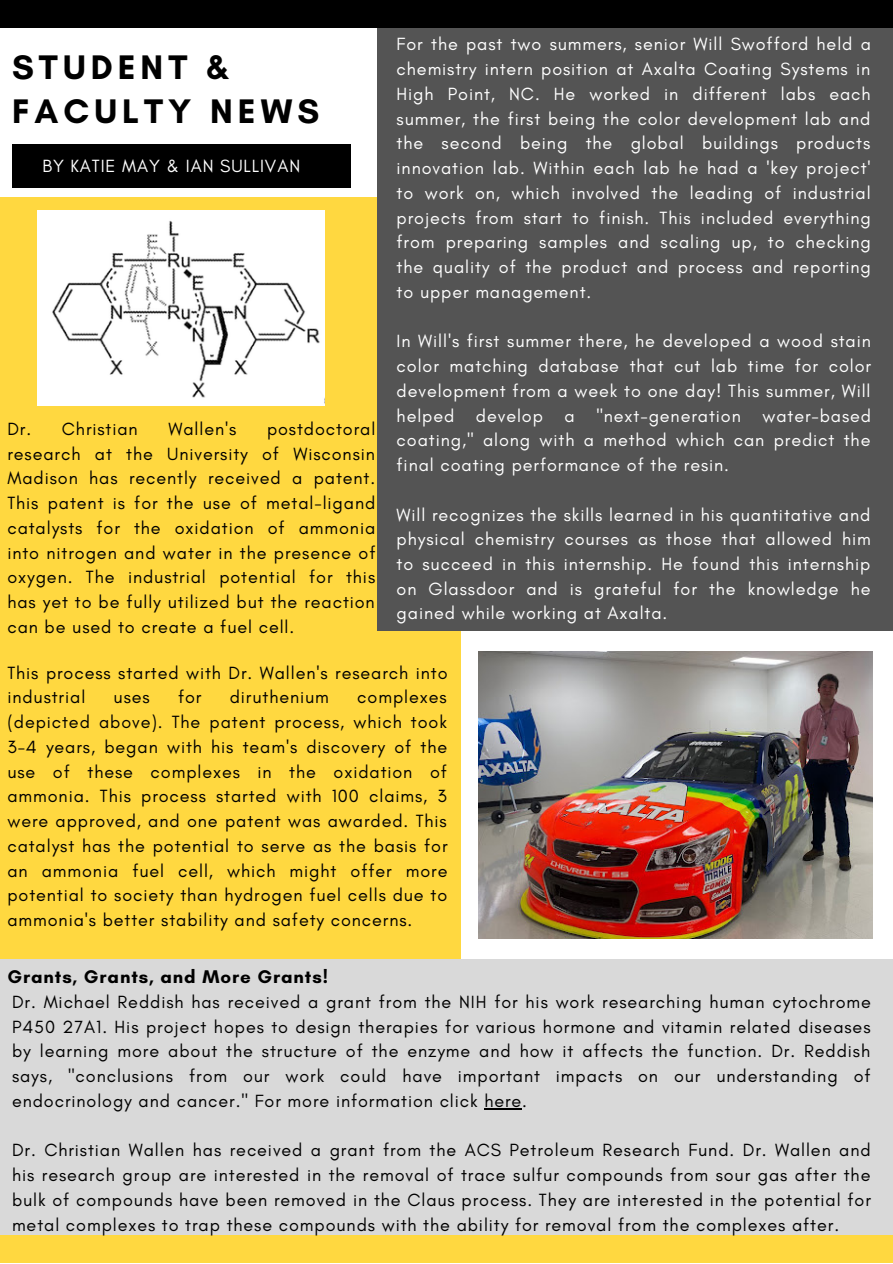
<style>
.page{position:relative;width:893px;height:1264px;background:#fff}
.page>*{position:absolute;margin:0;border:0;box-sizing:border-box;transform-origin:0 0}
.t1{font:700 34.65px/43.8px "Glacial Indifference";letter-spacing:.145em;color:#000}
.t2{font:700 18.75px "Glacial Indifference";letter-spacing:.05em;color:#000}
.t3{font:18px/24.8px "Glacial Indifference";letter-spacing:.05em;color:#000;text-align:justify}
.t4{font:18px/24.8px "Glacial Indifference";letter-spacing:.05em;color:#fff;text-align:justify}
</style>
<div class="page">
<div style="left:0;top:197px;width:460px;height:908px;background:#ffd840"></div>
<div style="left:378px;top:28px;width:514px;height:602px;background:#545454"></div>
<div style="left:0;top:0;width:892px;height:27px;background:#000"></div>
<div style="left:0;top:1234px;width:892px;height:28px;background:#ffd840"></div>
<div style="left:12px;top:145px;width:338px;height:43px;background:#000"></div>
<img style="left:38px;top:211px;width:287px;height:194px">
<div style="left:0;top:959px;width:892px;height:275px;background:#d9d9d9"></div>
<img style="left:478px;top:651px;width:394px;height:287px">
<hr style="left:484px;top:1108px;width:38px;height:1px;background:#000">
<p class="t4" style="left:396px;top:32px;width:476px">For the past two summers, senior Will Swofford held a chemistry intern position at Axalta Coating Systems in High Point, NC. He worked in different labs each summer, the first being the color development lab and the second being the global buildings products innovation lab. Within each lab he had a 'key project' to work on, which involved the leading of industrial projects from start to finish. This included everything from preparing samples and scaling up, to checking the quality of the product and process and reporting to upper management.</p>
<p class="t4" style="left:396px;top:328px;width:476px">In Will's first summer there, he developed a wood stain color matching database that cut lab time for color development from a week to one day! This summer, Will helped develop a "next-generation water-based coating," along with a method which can predict the final coating performance of the resin.</p>
<p class="t4" style="left:396px;top:502px;width:475px">Will recognizes the skills learned in his quantitative and physical chemistry courses as those that allowed him to succeed in this internship. He found this internship on Glassdoor and is grateful for the knowledge he gained while working at Axalta.</p>
<h1 class="t1" style="left:12px;top:45px;width:309px">STUDENT &amp;<br>FACULTY NEWS</h1>
<p class="t4" style="left:42px;top:153px;width:259px">BY KATIE MAY &amp; IAN SULLIVAN</p>
<p class="t3" style="left:7px;top:416px;width:369px;text-indent:259px">postdoctoral research at the University of Wisconsin Madison has recently received a patent.<br>This patent is for the use of metal-ligand catalysts for the oxidation of ammonia into nitrogen and water in the presence of oxygen. The industrial potential for this has yet to be fully utilized but the reaction can be used to create a fuel cell.</p>
<p class="t3" style="left:7px;top:660px;width:441px">This process started with Dr. Wallen's research into industrial</p>
<p class="t3" style="left:7px;top:416px;width:132px">Dr. Christian</p>
<p class="t3" style="left:168px;top:416px;width:69px">Wallen's</p>
<p class="t3" style="left:7px;top:684px;width:441px;text-indent:350px">complexes (depicted above). The patent process, which took 3-4 years, began with his team's discovery of the use of these complexes in the oxidation of ammonia. This process started with 100 claims, 3 were approved, and one patent was awarded. This catalyst has the potential to serve as the basis for an ammonia fuel cell, which might offer more potential to society than hydrogen fuel cells due to ammonia's better stability and safety concerns.</p>
<p class="t3" style="left:114px;top:684px;width:38px">uses</p>
<p class="t3" style="left:178px;top:684px;width:25px">for</p>
<p class="t3" style="left:230px;top:684px;width:101px">diruthenium</p>
<p class="t2" style="left:7px;top:965px;width:322px">Grants, Grants, and More Grants!</p>
<p class="t3" style="left:12px;top:989px;width:860px">Dr. Michael Reddish has received a grant from the NIH for his work researching human cytochrome P450 27A1. His project hopes to design therapies for various hormone and vitamin related diseases by learning more about the structure of the enzyme and how it affects the function. Dr. Reddish says, "conclusions from our work could have important impacts on our understanding of endocrinology and cancer." For more information click here.</p>
<p class="t3" style="left:12px;top:1137px;width:860px">Dr. Christian Wallen has received a grant from the ACS Petroleum Research Fund. Dr. Wallen and his research group are interested in the removal of trace sulfur compounds from sour gas after the bulk of compounds have been removed in the Claus process. They are interested in the potential for metal complexes to trap these compounds with the ability for removal from the complexes after.</p>
</div>
